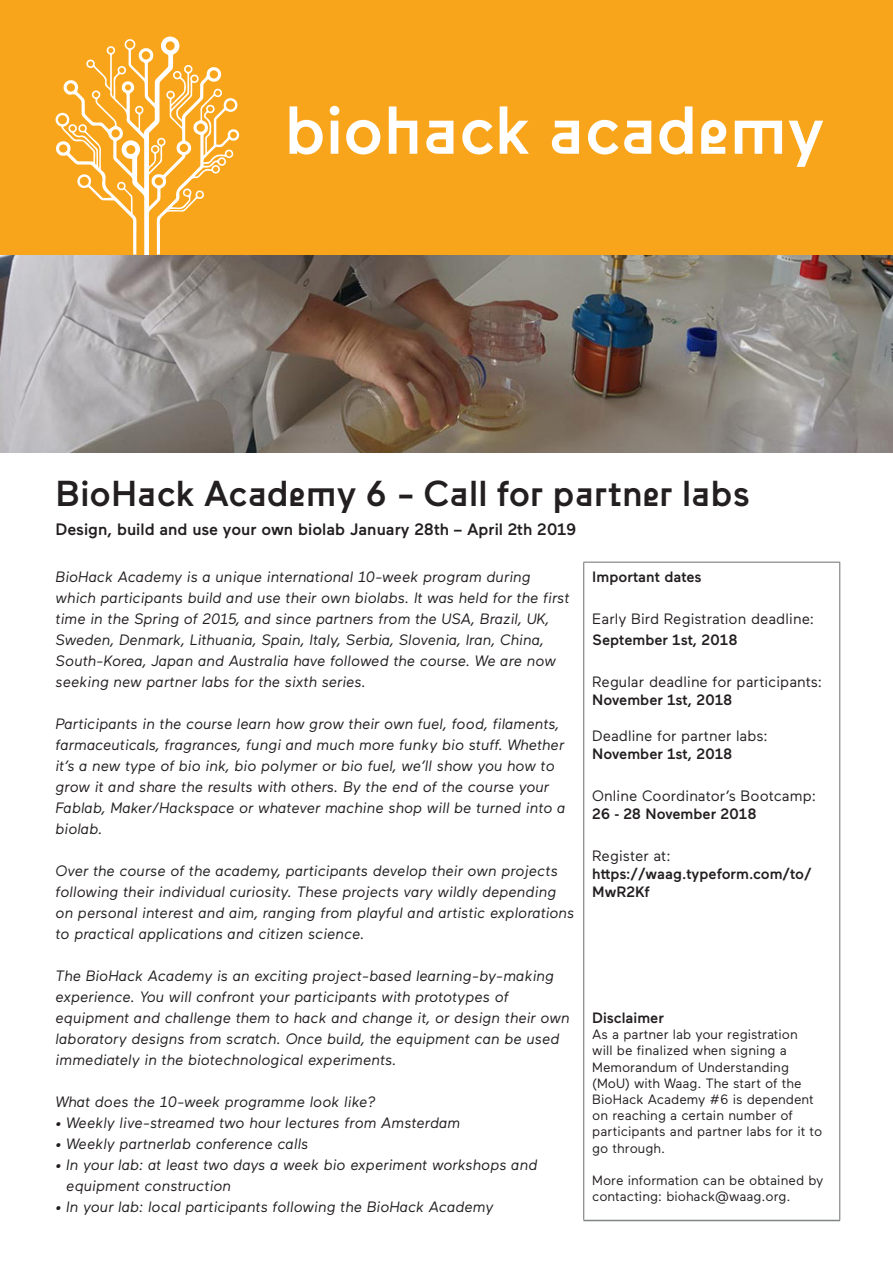
<style>
.page{position:relative;width:893px;height:1263px;background:#fff}
.page>*{position:absolute;margin:0;border:0;box-sizing:border-box;transform-origin:0 0}
.t1{font:500 67.5px "Waax";color:#fff}
.Heading{font:500 36px "Waax";color:#231f20}
.Subheading{font:500 16.5px "Maax";color:#231f20}
.t2{font:italic 15px/21px "Maax";color:#231f20}
.t3{font:15px/18px "Maax";color:#231f20}
.Subheading-2{font:500 15px/18px "Maax";color:#231f20}
.Subheading-3{font:13.5px/16.2px "Maax";color:#231f20}
.s1{font-weight:500}
.s2{font-weight:400}
</style>
<div class="page">
<div style="left:0;top:0;width:893px;height:255px;background:#f9a51b"></div>
<svg style="left:55px;top:36px;width:185px;height:219px"></svg>
<hr style="left:583px;top:1220px;width:257px;height:1px;background:#808285">
<hr style="left:583px;top:562px;width:257px;height:1px;background:#6c6d70">
<hr style="left:583px;top:562px;width:1px;height:658px;background:#6c6d70">
<hr style="left:839px;top:562px;width:1px;height:658px;background:#6c6d70">
<img style="left:0;top:255px;width:893px;height:198px">
<h1 class="t1" style="left:285px;top:94px;width:541px">biohack academy</h1>
<p class="Heading" style="left:56px;top:475px;width:696px">BioHack Academy 6 - Call for partner labs</p>
<p class="Subheading" style="left:56px;top:518px;width:522px">Design, build and use your own biolab January 28th – April 2th 2019</p>
<p class="t2" style="left:56px;top:566px;width:515px">BioHack Academy is a unique international 10-week program during which participants build and use their own biolabs. It was held for the first time in the Spring of 2015, and since partners from the USA, Brazil, UK, Sweden, Denmark, Lithuania, Spain, Italy, Serbia, Slovenia, Iran, China, South-Korea, Japan and Australia have followed the course. We are now seeking new partner labs for the sixth series.</p>
<p class="t2" style="left:56px;top:713px;width:511px">Participants in the course learn how grow their own fuel, food, filaments, farmaceuticals, fragrances, fungi and much more funky bio stuff. Whether it’s a new type of bio ink, bio polymer or bio fuel, we’ll show you how to grow it and share the results with others. By the end of the course your Fablab, Maker/Hackspace or whatever machine shop will be turned into a biolab.</p>
<p class="t2" style="left:56px;top:860px;width:520px">Over the course of the academy, participants develop their own projects following their individual curiosity. These projects vary wildly depending on personal interest and aim, ranging from playful and artistic explorations to practical applications and citizen science.</p>
<p class="t2" style="left:56px;top:965px;width:516px">The BioHack Academy is an exciting project-based learning-by-making experience. You will confront your participants with prototypes of equipment and challenge them to hack and change it, or design their own laboratory designs from scratch. Once build, the equipment can be used immediately in the biotechnological experiments.</p>
<p class="t2" style="left:56px;top:1091px;width:322px">What does the 10-week programme look like?</p>
<p class="t2" style="left:56px;top:1112px;width:406px">• Weekly live-streamed two hour lectures from Amsterdam</p>
<p class="t2" style="left:56px;top:1133px;width:254px">• Weekly partnerlab conference calls</p>
<p class="t2" style="left:66px;top:1154px;width:473px;text-indent:-11px">• In your lab: at least two days a week bio experiment workshops and equipment construction</p>
<p class="t2" style="left:56px;top:1196px;width:439px">• In your lab: local participants following the BioHack Academy</p>
<p class="Subheading-2" style="left:592px;top:567px;width:111px">Important dates</p>
<p class="t3" style="left:592px;top:608px;width:223px;line-height:21px">Early Bird Registration deadline:<br><span class="s1">September 1st, 2018</span></p>
<p class="t3" style="left:592px;top:673px;width:231px">Regular deadline for participants:<br><span class="s1">November 1st, 2018</span></p>
<p class="t3" style="left:592px;top:727px;width:177px">Deadline for partner labs:<br><span class="s1">November 1st, 2018</span></p>
<p class="t3" style="left:592px;top:787px;width:225px">Online Coordinator’s Bootcamp:<br><span class="s1">26 - 28 November 2018</span></p>
<p class="Subheading-2" style="left:592px;top:846px;width:221px"><span class="s2">Register at: </span>https://waag.typeform.com/to/<br>MwR2Kf</p>
<p class="Subheading-2" style="left:592px;top:1008px;width:73px">Disclaimer</p>
<p class="Subheading-3" style="left:592px;top:1026px;width:231px">As a partner lab your registration<br>will be finalized when signing a<br>Memorandum of Understanding (MoU) with Waag. The start of the<br>BioHack Academy #6 is dependent on reaching a certain number of participants and partner labs for it to go through.</p>
<p class="Subheading-3" style="left:592px;top:1172px;width:233px">More information can be obtained by contacting: biohack@waag.org.</p>
</div>
